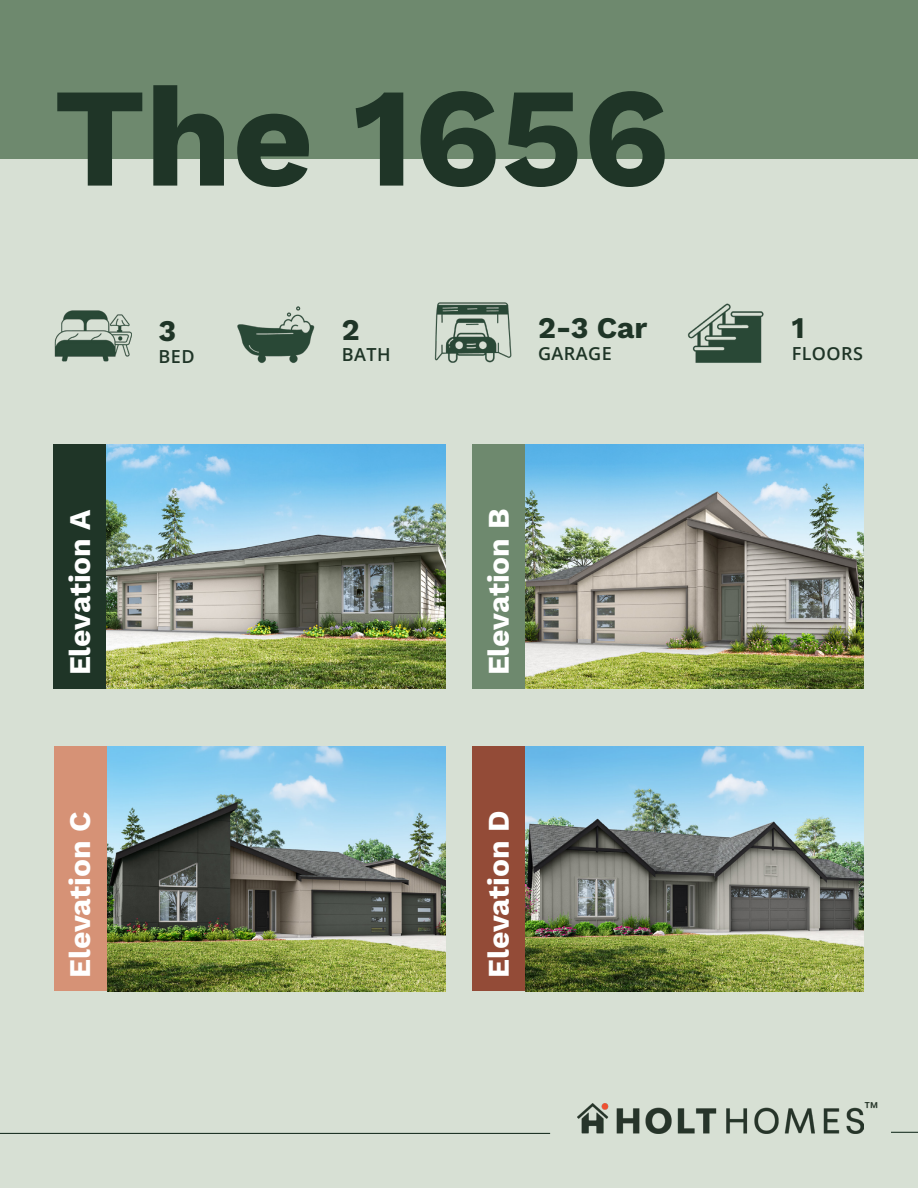
<style>
.page{position:relative;width:918px;height:1188px;background:#fff}
.page>*{position:absolute;margin:0;border:0;box-sizing:border-box;transform-origin:0 0}
.t1{font:141px "Work Sans";color:#1f3527}
.t2{font:700 30px "Work Sans";color:#fff}
.t3{font:30px "Work Sans";color:#1f3527}
.t4{font:600 18px "Open Sans";letter-spacing:.025em;color:#1f3527}
.t5{font:18px "Work Sans";color:#263529}
</style>
<div class="page">
<div style="left:0;top:159px;width:918px;height:1029px;background:#d7e0d4"></div>
<div style="left:0;top:0;width:918px;height:159px;background:#6e896e"></div>
<img style="left:54px;top:310px;width:78px;height:52px">
<img style="left:237px;top:306px;width:77px;height:57px">
<img style="left:435px;top:302px;width:76px;height:61px">
<img style="left:687px;top:303px;width:77px;height:60px">
<hr style="left:0;top:1133px;width:550px;height:1px;background:#1f3527">
<svg style="left:891px;top:1132px;width:27px;height:1px"></svg>
<div style="left:54px;top:444px;width:53px;height:245px;background:#1f3527"></div>
<img style="left:107px;top:444px;width:339px;height:245px">
<img style="left:577px;top:1104px;width:287px;height:30px">
<div style="left:472px;top:444px;width:54px;height:245px;background:#6e896e"></div>
<img style="left:526px;top:444px;width:338px;height:245px">
<div style="left:54px;top:746px;width:55px;height:245px;background:#d69276"></div>
<img style="left:107px;top:746px;width:339px;height:245px">
<div style="left:472px;top:746px;width:55px;height:245px;background:#934b37"></div>
<img style="left:526px;top:746px;width:338px;height:245px">
<p class="t1" style="left:54px;top:30px;width:617px">The 1656</p>
<p class="t3" style="left:159px;top:308px;width:19px">3</p>
<p class="t4" style="left:159px;top:344px;width:38px">BED</p>
<p class="t3" style="left:342px;top:307px;width:19px">2</p>
<p class="t4" style="left:342px;top:343px;width:50px">BATH</p>
<p class="t3" style="left:538px;top:305px;width:111px">2-3 Car</p>
<p class="t4" style="left:538px;top:341px;width:75px">GARAGE</p>
<p class="t2" style="left:62px;top:675px;width:167px;rotate:-90deg">Elevation A</p>
<p class="t2" style="left:481px;top:675px;width:168px;rotate:-90deg">Elevation B</p>
<p class="t2" style="left:63px;top:978px;width:168px;rotate:-90deg">Elevation C</p>
<p class="t2" style="left:481px;top:978px;width:169px;rotate:-90deg">Elevation D</p>
<p class="t3" style="left:792px;top:305px;width:14px">1</p>
<p class="t4" style="left:792px;top:341px;width:73px">FLOORS</p>
<p class="t5" style="left:864px;top:1094px;width:16px">™</p>
</div>
